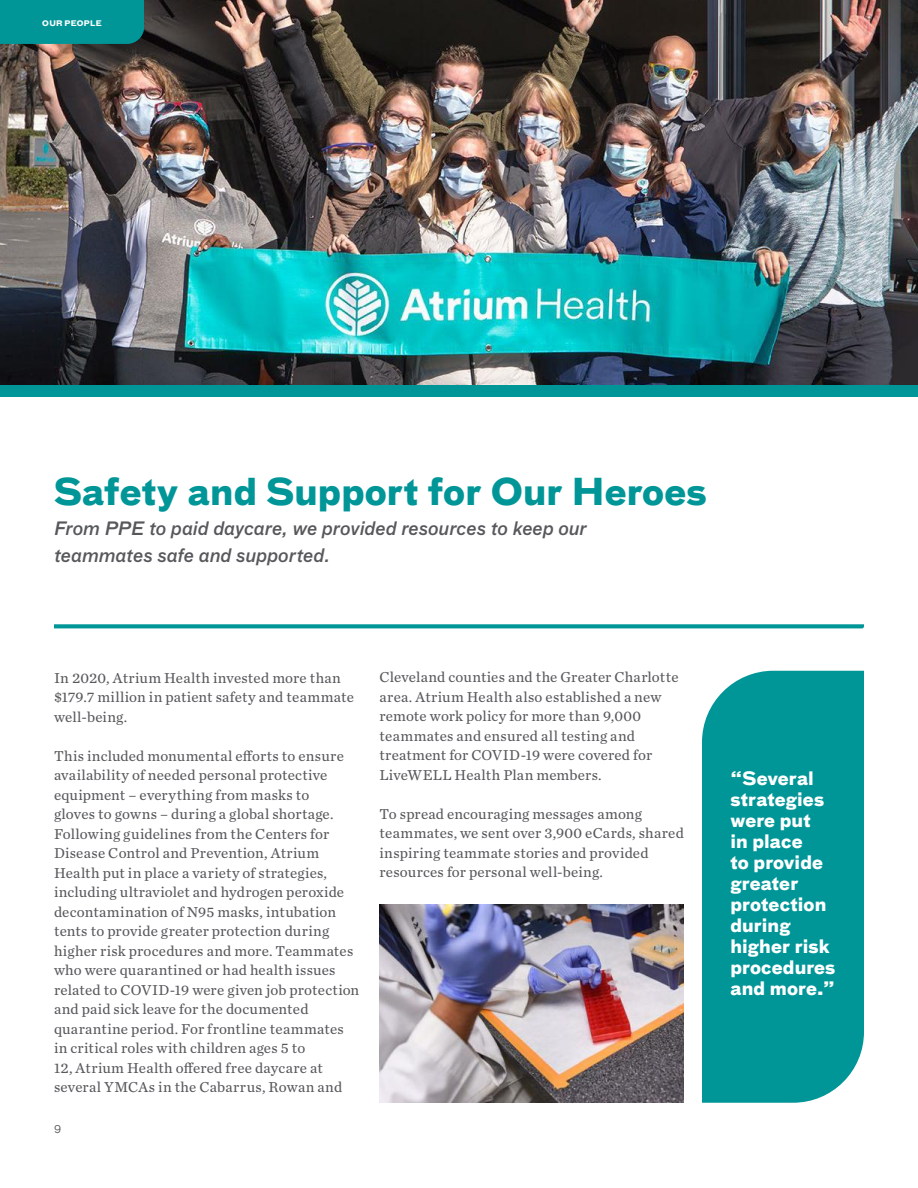
<style>
.page{position:relative;width:918px;height:1188px;background:#fff}
.page>*{position:absolute;margin:0;border:0;box-sizing:border-box;transform-origin:0 0}
.t1{font:700 36px "Bau Pro";letter-spacing:.005em;color:#009698}
.t2{font:700 18px/21px "Bau Pro";letter-spacing:.005em;color:#fff}
.t3{font:italic 500 18px/27px "Bau Pro";color:#57585b}
.t4{font:15px/19.5px "Chronicle Text G2";letter-spacing:.015em;color:#57585b}
.t5{font:10.5px "Bau Pro";color:#57585b}
.t6{font:700 7.5px "Bau Pro";letter-spacing:.03em;color:#fff}
</style>
<div class="page">
<img style="left:0;top:0;width:918px;height:385px">
<div style="left:0;top:385px;width:918px;height:11px;background:#009698"></div>
<svg style="left:54px;top:624px;width:810px;height:4px;background:#129d9f"></svg>
<div style="left:702px;top:671px;width:162px;height:432px;background:#009698"></div>
<img style="left:380px;top:904px;width:304px;height:199px">
<div style="left:0;top:0;width:144px;height:44px;background:#009698"></div>
<p class="t6" style="left:42px;top:17px;width:61px">OUR PEOPLE</p>
<h1 class="t1" style="left:54px;top:461px;width:654px">Safety and Support for Our Heroes</h1>
<p class="t3" style="left:54px;top:514px;width:534px">From PPE to paid daycare, we provided resources to keep our teammates safe and supported.</p>
<p class="t4" style="left:54px;top:667px;width:302px">In 2020, Atrium Health invested more than $179.7 million in patient safety and teammate well-being.</p>
<p class="t4" style="left:54px;top:745px;width:307px">This included monumental efforts to ensure availability of needed personal protective equipment – everything from masks to<br>gloves to gowns – during a global shortage.<br>Following guidelines from the Centers for Disease Control and Prevention, Atrium Health put in place a variety of strategies, including ultraviolet and hydrogen peroxide decontamination of N95 masks, intubation tents to provide greater protection during higher risk procedures and more. Teammates who were quarantined or had health issues related to COVID-19 were given job protection and paid sick leave for the documented quarantine period. For frontline teammates in critical roles with children ages 5 to<br>12, Atrium Health offered free daycare at several YMCAs in the Cabarrus, Rowan and</p>
<p class="t5" style="left:54px;top:1122px;width:9px">9</p>
<p class="t4" style="left:380px;top:667px;width:301px">Cleveland counties and the Greater Charlotte area. Atrium Health also established a new remote work policy for more than 9,000 teammates and ensured all testing and treatment for COVID-19 were covered for LiveWELL Health Plan members.</p>
<p class="t4" style="left:380px;top:803px;width:306px">To spread encouraging messages among teammates, we sent over 3,900 eCards, shared inspiring teammate stories and provided resources for personal well-being.</p>
<p class="t2" style="left:730px;top:767px;width:106px">“Several strategies were put<br>in place<br>to provide greater protection during higher risk procedures and more.”</p>
</div>
